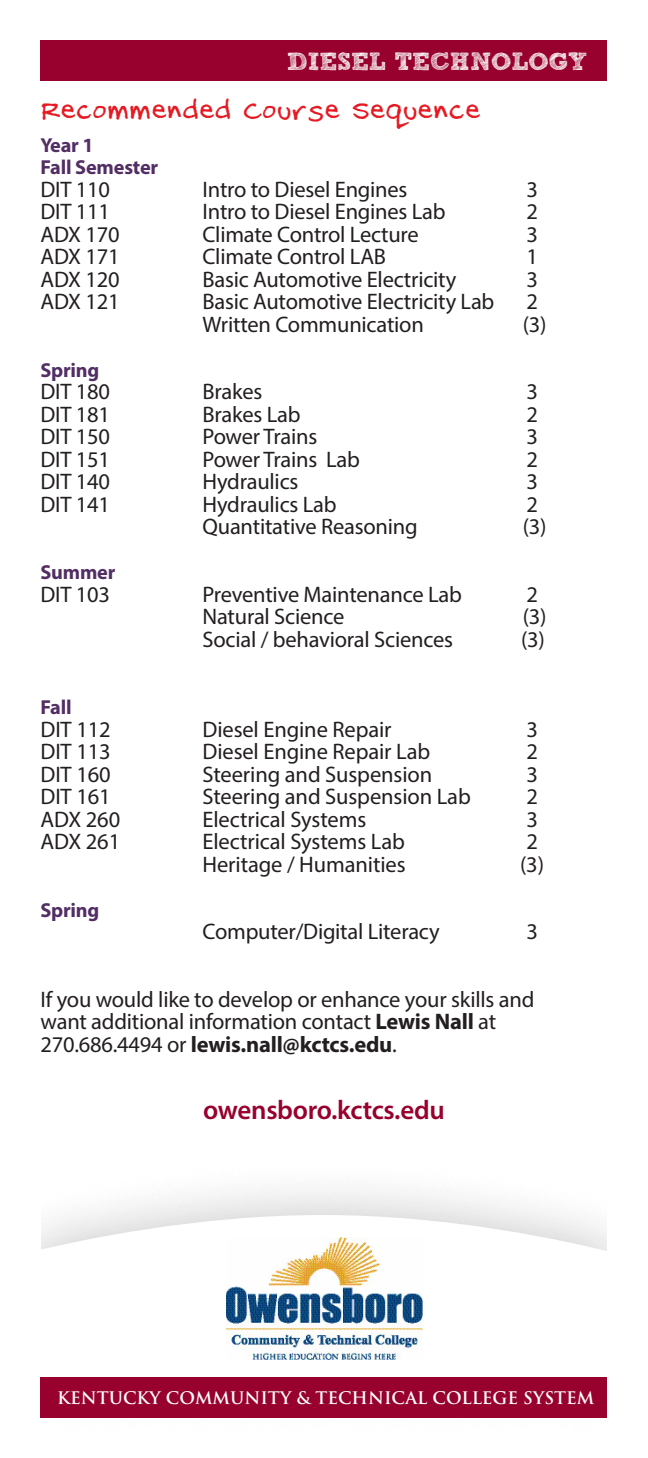
<style>
.page{position:relative;width:648px;height:1458px;background:#fff}
.page>*{position:absolute;margin:0;border:0;box-sizing:border-box;transform-origin:0 0}
.t1{font:29.25px "Matt B";color:#e51a23}
.t2{font:600 27px "Myriad Pro";letter-spacing:-.01em;color:#98012d}
.t3{font:24.75px "Sketch Rockwell";color:#fff}
.t4{font:22.5px/22.5px "Myriad Pro";letter-spacing:-.01em;color:#231f20}
.t5{font:700 20.25px "Myriad Pro";letter-spacing:-.01em;color:#522e64}
.t6{font:700 16.88px "Trajan Pro";color:#fff}
.s1{font-weight:700}
</style>
<div class="page">
<div style="left:0;top:1156px;width:648px;height:281px;background:#1a1c21;opacity:.25"></div>
<svg style="left:40px;top:1215px;width:568px;height:162px"></svg>
<div style="left:0;top:1134px;width:40px;height:324px;background:#fff"></div>
<div style="left:608px;top:1134px;width:40px;height:324px;background:#fff"></div>
<div style="left:40px;top:40px;width:568px;height:41px;background:#98012d"></div>
<div style="left:40px;top:1377px;width:568px;height:41px;background:#98012d"></div>
<img style="left:226px;top:1238px;width:196px;height:121px">
<p class="t3" style="left:287px;top:48px;width:302px">DIESEL TECHNOLOGY</p>
<p class="t1" style="left:40px;top:96px;width:442px">Recommended Course Sequence</p>
<p class="t5" style="left:40px;top:132px;width:55px">Year 1</p>
<p class="t5" style="left:40px;top:154px;width:119px">Fall Semester</p>
<p class="t4" style="left:40px;top:178px;width:71px">DIT 110</p>
<p class="t4" style="left:202px;top:178px;width:206px">Intro to Diesel Engines</p>
<p class="t4" style="left:526px;top:178px;width:13px">3</p>
<p class="t4" style="left:40px;top:200px;width:71px">DIT 111</p>
<p class="t4" style="left:202px;top:200px;width:245px">Intro to Diesel Engines Lab</p>
<p class="t4" style="left:526px;top:200px;width:13px">2</p>
<p class="t4" style="left:40px;top:223px;width:81px">ADX 170</p>
<p class="t4" style="left:202px;top:223px;width:218px">Climate Control Lecture</p>
<p class="t4" style="left:526px;top:223px;width:13px">3</p>
<p class="t4" style="left:40px;top:245px;width:81px">ADX 171</p>
<p class="t4" style="left:202px;top:245px;width:185px">Climate Control LAB</p>
<p class="t4" style="left:526px;top:245px;width:13px">1</p>
<p class="t4" style="left:40px;top:268px;width:81px">ADX 120</p>
<p class="t4" style="left:202px;top:268px;width:255px">Basic Automotive Electricity</p>
<p class="t4" style="left:526px;top:268px;width:13px">3</p>
<p class="t4" style="left:40px;top:290px;width:81px">ADX 121</p>
<p class="t4" style="left:202px;top:290px;width:293px">Basic Automotive Electricity Lab</p>
<p class="t4" style="left:526px;top:290px;width:13px">2</p>
<p class="t4" style="left:202px;top:313px;width:223px">Written Communication</p>
<p class="t4" style="left:523px;top:313px;width:25px">(3)</p>
<p class="t5" style="left:40px;top:357px;width:60px">Spring</p>
<p class="t4" style="left:40px;top:380px;width:71px">DIT 180</p>
<p class="t4" style="left:203px;top:380px;width:61px">Brakes</p>
<p class="t4" style="left:527px;top:380px;width:13px">3</p>
<p class="t4" style="left:40px;top:403px;width:71px">DIT 181</p>
<p class="t4" style="left:203px;top:403px;width:100px">Brakes Lab</p>
<p class="t4" style="left:527px;top:403px;width:13px">2</p>
<p class="t4" style="left:40px;top:425px;width:71px">DIT 150</p>
<p class="t4" style="left:202px;top:425px;width:116px">Power Trains</p>
<p class="t4" style="left:526px;top:425px;width:13px">3</p>
<p class="t4" style="left:40px;top:448px;width:71px">DIT 151</p>
<p class="t4" style="left:202px;top:448px;width:159px">Power Trains Lab</p>
<p class="t4" style="left:526px;top:448px;width:13px">2</p>
<p class="t4" style="left:40px;top:470px;width:71px">DIT 140</p>
<p class="t4" style="left:202px;top:470px;width:97px">Hydraulics</p>
<p class="t4" style="left:526px;top:470px;width:13px">3</p>
<p class="t4" style="left:40px;top:493px;width:71px">DIT 141</p>
<p class="t4" style="left:203px;top:493px;width:136px">Hydraulics Lab</p>
<p class="t4" style="left:527px;top:493px;width:13px">2</p>
<p class="t4" style="left:202px;top:515px;width:217px">Quantitative Reasoning</p>
<p class="t4" style="left:523px;top:515px;width:25px">(3)</p>
<p class="t5" style="left:40px;top:559px;width:76px">Summer</p>
<p class="t4" style="left:40px;top:583px;width:71px">DIT 103</p>
<p class="t4" style="left:202px;top:583px;width:261px">Preventive Maintenance Lab</p>
<p class="t4" style="left:526px;top:583px;width:13px">2</p>
<p class="t4" style="left:202px;top:605px;width:143px">Natural Science</p>
<p class="t4" style="left:523px;top:605px;width:25px">(3)</p>
<p class="t4" style="left:202px;top:628px;width:252px">Social / behavioral Sciences</p>
<p class="t4" style="left:521px;top:628px;width:25px">(3)</p>
<p class="t5" style="left:40px;top:694px;width:33px">Fall</p>
<p class="t4" style="left:40px;top:718px;width:72px">DIT 112</p>
<p class="t4" style="left:202px;top:718px;width:191px">Diesel Engine Repair</p>
<p class="t4" style="left:526px;top:718px;width:13px">3</p>
<p class="t4" style="left:40px;top:740px;width:72px">DIT 113</p>
<p class="t4" style="left:202px;top:740px;width:229px">Diesel Engine Repair Lab</p>
<p class="t4" style="left:526px;top:740px;width:13px">2</p>
<p class="t4" style="left:40px;top:763px;width:72px">DIT 160</p>
<p class="t4" style="left:202px;top:763px;width:231px">Steering and Suspension</p>
<p class="t4" style="left:526px;top:763px;width:13px">3</p>
<p class="t4" style="left:40px;top:785px;width:72px">DIT 161</p>
<p class="t4" style="left:202px;top:785px;width:270px">Steering and Suspension Lab</p>
<p class="t4" style="left:526px;top:785px;width:13px">2</p>
<p class="t4" style="left:40px;top:808px;width:81px">ADX 260</p>
<p class="t4" style="left:202px;top:808px;width:165px">Electrical Systems</p>
<p class="t4" style="left:526px;top:808px;width:13px">3</p>
<p class="t4" style="left:40px;top:830px;width:81px">ADX 261</p>
<p class="t4" style="left:202px;top:830px;width:204px">Electrical Systems Lab</p>
<p class="t4" style="left:526px;top:830px;width:13px">2</p>
<p class="t4" style="left:202px;top:853px;width:205px">Heritage / Humanities</p>
<p class="t4" style="left:520px;top:853px;width:26px">(3)</p>
<p class="t5" style="left:40px;top:897px;width:60px">Spring</p>
<p class="t4" style="left:202px;top:920px;width:239px">Computer/Digital Literacy</p>
<p class="t4" style="left:526px;top:920px;width:13px">3</p>
<p class="t4" style="left:40px;top:988px;width:495px">If you would like to develop or enhance your skills and want additional information contact <span class="s1">Lewis Nall</span> at<br>270.686.4494 or <span class="s1">lewis.nall@kctcs.edu</span>.</p>
<p class="t2" style="left:203px;top:1093px;width:243px">owensboro.kctcs.edu</p>
<p class="t6" style="left:57px;top:1387px;width:539px">KENTUCKY COMMUNITY &amp; TECHNICAL COLLEGE SYSTEM</p>
</div>
